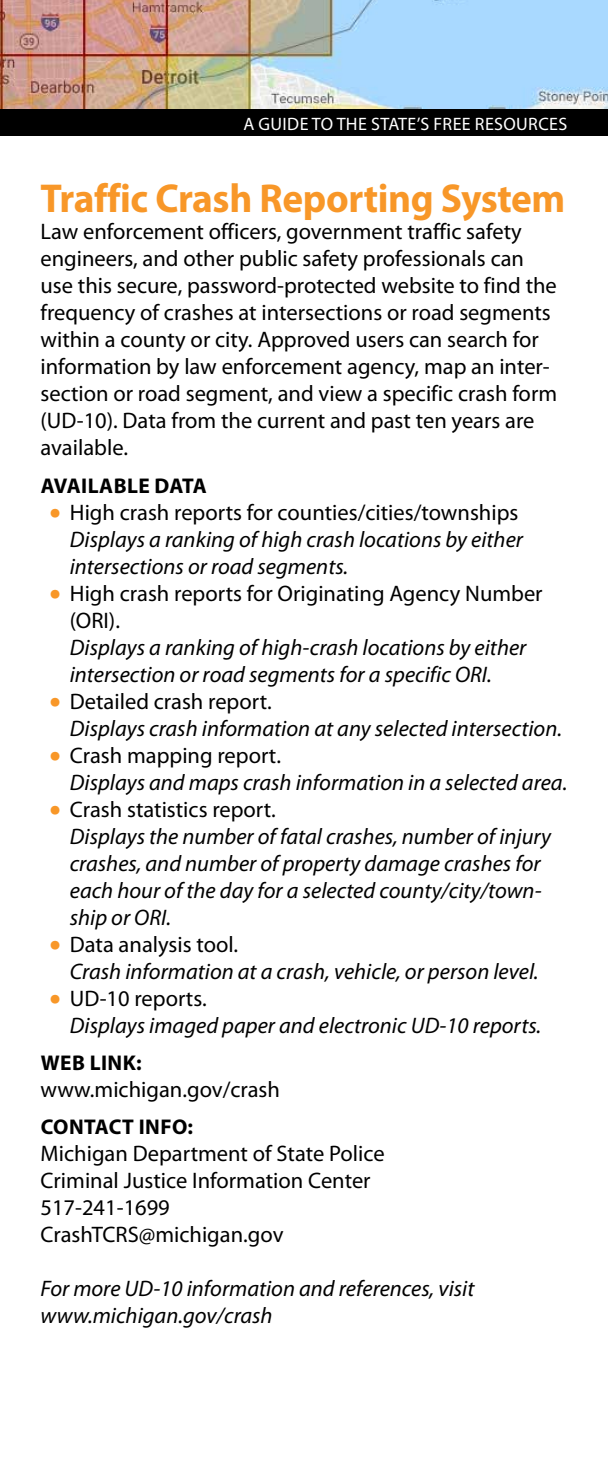
<style>
.page{position:relative;width:608px;height:1458px;background:#fff}
.page>*{position:absolute;margin:0;border:0;box-sizing:border-box;transform-origin:0 0}
.t1{font:700 40.5px "Myriad Pro";letter-spacing:-.01em;color:#f89728}
.t2{font:italic 22.5px/27px "Myriad Pro";color:#000}
.t3{font:22.5px/27px "Myriad Pro";color:#000}
.t4{font:700 21.38px "Myriad Pro";letter-spacing:.02em;color:#000}
.t5{font:18px "Myriad Pro";letter-spacing:.02em;color:#fff}
.s1{font-weight:700;font-style:normal;font-size:33.75px;color:#f89728}
.s2{font-style:normal}
.s3{font-weight:700;font-size:33.75px;color:#f89728}
</style>
<div class="page">
<div style="left:0;top:108px;width:608px;height:28px;background:#000"></div>
<img style="left:0;top:0;width:608px;height:108px">
<p class="t5" style="left:243px;top:112px;width:325px">A GUIDE TO THE STATE’S FREE RESOURCES</p>
<h1 class="t1" style="left:40px;top:172px;width:526px">Traffic Crash Reporting System</h1>
<p class="t3" style="left:40px;top:218px;width:518px">Law enforcement officers, government traffic safety engineers, and other public safety professionals can use this secure, password-protected website to find the frequency of crashes at intersections or road segments within a county or city. Approved users can search for information by law enforcement agency, map an inter&shy;section or road segment, and view a specific crash form (UD-10). Data from the current and past ten years are available.</p>
<p class="t4" style="left:41px;top:471px;width:168px">AVAILABLE DATA</p>
<p class="t2" style="left:70px;top:498px;width:454px;text-indent:-20px"><span class="s1">•</span> <span class="s2">High crash reports for counties/cities/townships<br></span>Displays a ranking of high crash locations by either intersections or road segments.</p>
<p class="t3" style="left:70px;top:579px;width:474px;text-indent:-20px"><span class="s3">•</span> High crash reports for Originating Agency Number (ORI).</p>
<p class="t2" style="left:70px;top:633px;width:458px">Displays a ranking of high-crash locations by either intersection or road segments for a specific ORI.</p>
<p class="t2" style="left:70px;top:687px;width:493px;text-indent:-20px"><span class="s1">•</span> <span class="s2">Detailed crash report.<br></span>Displays crash information at any selected intersection.</p>
<p class="t2" style="left:70px;top:741px;width:499px;text-indent:-20px"><span class="s1">•</span> <span class="s2">Crash mapping report.<br></span>Displays and maps crash information in a selected area.</p>
<p class="t2" style="left:70px;top:795px;width:482px;text-indent:-20px"><span class="s1">•</span> <span class="s2">Crash statistics report.<br></span>Displays the number of fatal crashes, number of injury crashes, and number of property damage crashes for each hour of the day for a selected county/city/town&shy;ship or ORI.</p>
<p class="t2" style="left:70px;top:930px;width:470px;text-indent:-20px"><span class="s1">•</span> <span class="s2">Data analysis tool.<br></span>Crash information at a crash, vehicle, or person level.</p>
<p class="t2" style="left:70px;top:984px;width:473px;text-indent:-20px"><span class="s1">•</span> <span class="s2">UD-10 reports.<br></span>Displays imaged paper and electronic UD-10 reports.</p>
<p class="t4" style="left:41px;top:1049px;width:102px">WEB LINK:</p>
<p class="t3" style="left:40px;top:1075px;width:241px">www.michigan.gov/crash</p>
<p class="t4" style="left:41px;top:1113px;width:154px">CONTACT INFO:</p>
<p class="t3" style="left:40px;top:1139px;width:345px">Michigan Department of State Police<br>Criminal Justice Information Center<br>517-241-1699<br>CrashTCRS@michigan.gov</p>
<p class="t2" style="left:40px;top:1274px;width:435px">For more UD-10 information and references, visit www.michigan.gov/crash</p>
</div>
